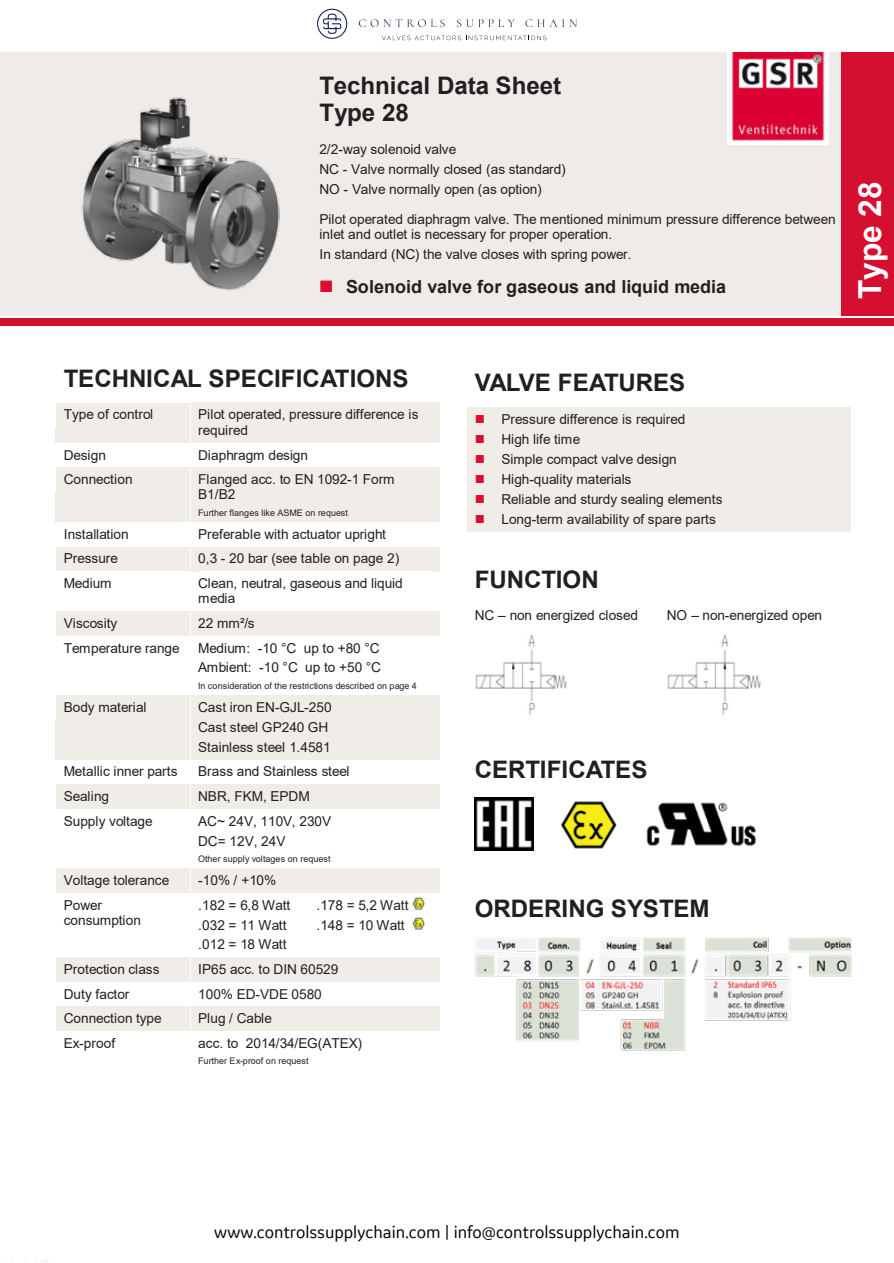
<style>
.page{position:relative;width:894px;height:1263px;background:#fff}
.page>*{position:absolute;margin:0;border:0;box-sizing:border-box;transform-origin:0 0}
.t1{font:700 31.65px "Arial";color:#fff}
.t2{font:700 24.15px/27.3px "Arial";letter-spacing:-.005em;color:#231f20}
.t3{font:18px "GE Sans";color:#010101}
.t4{font:700 18px "Arial";color:#231f20}
.t5{font:13.65px/20px "Arial";letter-spacing:-.005em;color:#231f20}
.t6{font:9px "Arial";letter-spacing:.005em;color:#231f20}
.s1{color:#dd0b2f}
.s2{font-style:inherit}
</style>
<div class="page">
<img style="left:0;top:8px;width:893px;height:1255px">
<div style="left:0;top:1197px;width:893px;height:61px;background:#fff"></div>
<svg style="left:524px;top:19px;width:52px;height:8px"></svg>
<svg style="left:456px;top:19px;width:58px;height:8px"></svg>
<svg style="left:381px;top:36px;width:165px;height:4px"></svg>
<svg style="left:317px;top:9px;width:30px;height:30px"></svg>
<svg style="left:358px;top:19px;width:87px;height:8px"></svg>
<h2 class="t2" style="left:319px;top:72px;width:243px">Technical Data Sheet<br>Type 28</h2>
<p class="t5" style="left:319px;top:139px;width:247px">2/2-way solenoid valve<br>NC - Valve normally closed (as standard)<br>NO - Valve normally open (as option)</p>
<p class="t5" style="left:319px;top:211px;width:517px;line-height:15.1px">Pilot operated diaphragm valve. The mentioned minimum pressure difference between inlet and outlet is necessary for proper operation.</p>
<p class="t5" style="left:319px;top:244px;width:314px">In standard (NC) the valve closes with spring power.</p>
<h3 class="t4" style="left:319px;top:274px;width:408px"><span class="s1">■</span> Solenoid valve for gaseous and liquid media</h3>
<h1 class="t1" style="left:847px;top:299px;width:119px;rotate:-90deg">Type 28</h1>
<h2 class="t2" style="left:64px;top:365px;width:346px">TECHNICAL SPECIFICATIONS</h2>
<p class="t5" style="left:64px;top:404px;width:91px">Type of control</p>
<p class="t5" style="left:198px;top:407px;width:222px;line-height:15.5px">Pilot operated, pressure difference is required</p>
<p class="t5" style="left:64px;top:445px;width:44px">Design</p>
<p class="t5" style="left:198px;top:445px;width:111px">Diaphragm design</p>
<p class="t5" style="left:64px;top:469px;width:70px">Connection</p>
<p class="t5" style="left:198px;top:472px;width:198px;line-height:15.1px">Flanged acc. to EN 1092-1 Form<br>B1/B2</p>
<p class="t6" style="left:198px;top:506px;width:151px">Further flanges like ASME on request</p>
<p class="t5" style="left:64px;top:524px;width:66px">Installation</p>
<p class="t5" style="left:198px;top:524px;width:189px">Preferable with actuator upright</p>
<p class="t5" style="left:64px;top:548px;width:56px">Pressure</p>
<p class="t5" style="left:198px;top:548px;width:202px">0,3 - 20 bar (see table on page 2)</p>
<p class="t5" style="left:64px;top:573px;width:49px">Medium</p>
<p class="t5" style="left:198px;top:576px;width:206px;line-height:15.1px">Clean, neutral, gaseous and liquid media</p>
<p class="t5" style="left:64px;top:613px;width:55px">Viscosity</p>
<p class="t5" style="left:198px;top:613px;width:58px">22 mm²/s</p>
<p class="t5" style="left:64px;top:638px;width:117px">Temperature range</p>
<p class="t5" style="left:198px;top:638px;width:184px">Medium: -10 °C up to +80 °C<br>Ambient: -10 °C up to +50 °C</p>
<p class="t6" style="left:198px;top:679px;width:220px">In consideration of the restrictions described on page 4</p>
<p class="t5" style="left:64px;top:697px;width:84px">Body material</p>
<p class="t5" style="left:198px;top:697px;width:135px">Cast iron EN-GJL-250<br>Cast steel GP240 GH<br>Stainless steel 1.4581</p>
<p class="t5" style="left:64px;top:762px;width:115px">Metallic inner parts</p>
<p class="t5" style="left:198px;top:762px;width:153px">Brass and Stainless steel</p>
<p class="t5" style="left:64px;top:786px;width:47px">Sealing</p>
<p class="t5" style="left:198px;top:786px;width:113px">NBR, FKM, EPDM</p>
<p class="t5" style="left:64px;top:811px;width:90px">Supply voltage</p>
<p class="t5" style="left:198px;top:811px;width:134px">AC~ 24V, 110V, 230V<br>DC= 12V, 24V</p>
<p class="t6" style="left:198px;top:852px;width:134px">Other supply voltages on request</p>
<p class="t5" style="left:64px;top:870px;width:107px">Voltage tolerance</p>
<p class="t5" style="left:198px;top:870px;width:80px">-10% / +10%</p>
<p class="t5" style="left:64px;top:897px;width:79px;line-height:15.1px">Power consumption</p>
<p class="t5" style="left:198px;top:895px;width:93px">.182 = 6,8 Watt</p>
<p class="t5" style="left:316px;top:895px;width:93px">.178 = 5,2 Watt</p>
<p class="t5" style="left:198px;top:915px;width:90px">.032 = 11 Watt</p>
<p class="t5" style="left:316px;top:915px;width:89px">.148 = 10 Watt</p>
<p class="t5" style="left:198px;top:934px;width:90px">.012 = 18 Watt</p>
<p class="t5" style="left:64px;top:959px;width:97px">Protection class</p>
<p class="t5" style="left:198px;top:959px;width:142px">IP65 acc. to DIN 60529</p>
<p class="t5" style="left:64px;top:984px;width:67px">Duty factor</p>
<p class="t5" style="left:198px;top:984px;width:125px">100% ED-VDE 0580</p>
<p class="t5" style="left:64px;top:1008px;width:99px">Connection type</p>
<p class="t5" style="left:198px;top:1008px;width:75px">Plug / Cable</p>
<p class="t5" style="left:64px;top:1033px;width:53px">Ex-proof</p>
<p class="t5" style="left:198px;top:1033px;width:165px">acc. to 2014/34/EG(ATEX)</p>
<p class="t6" style="left:198px;top:1055px;width:112px">Further Ex-proof on request</p>
<h2 class="t2" style="left:474px;top:370px;width:212px">VALVE FEATURES</h2>
<p class="t5" style="left:474px;top:409px;width:212px"><span class="s1">■</span> Pressure difference is required</p>
<p class="t5" style="left:474px;top:429px;width:107px"><span class="s1">■</span> High life time</p>
<p class="t5" style="left:474px;top:449px;width:203px"><span class="s1">■</span> Simple compact valve design</p>
<p class="t5" style="left:474px;top:469px;width:158px"><span class="s1">■</span> High-quality materials</p>
<p class="t5" style="left:474px;top:489px;width:249px"><span class="s1">■</span> Reliable and sturdy sealing elements</p>
<p class="t5" style="left:474px;top:509px;width:242px"><span class="s1">■</span> Long-term availability of spare parts</p>
<h2 class="t2" style="left:474px;top:566px;width:125px">FUNCTION</h2>
<p class="t5" style="left:474px;top:605px;width:165px">NC <span class="s2">–</span> non energized closed</p>
<p class="t5" style="left:666px;top:605px;width:157px">NO <span class="s2">–</span> non-energized open</p>
<h2 class="t2" style="left:474px;top:756px;width:174px">CERTIFICATES</h2>
<h2 class="t2" style="left:474px;top:895px;width:236px">ORDERING SYSTEM</h2>
<p class="t5" style="left:448px;top:1216px;width:21px">1/4</p>
<h3 class="t3" style="left:214px;top:1221px;width:466px">www.controlssupplychain.com | info@controlssupplychain.com</h3>
</div>
